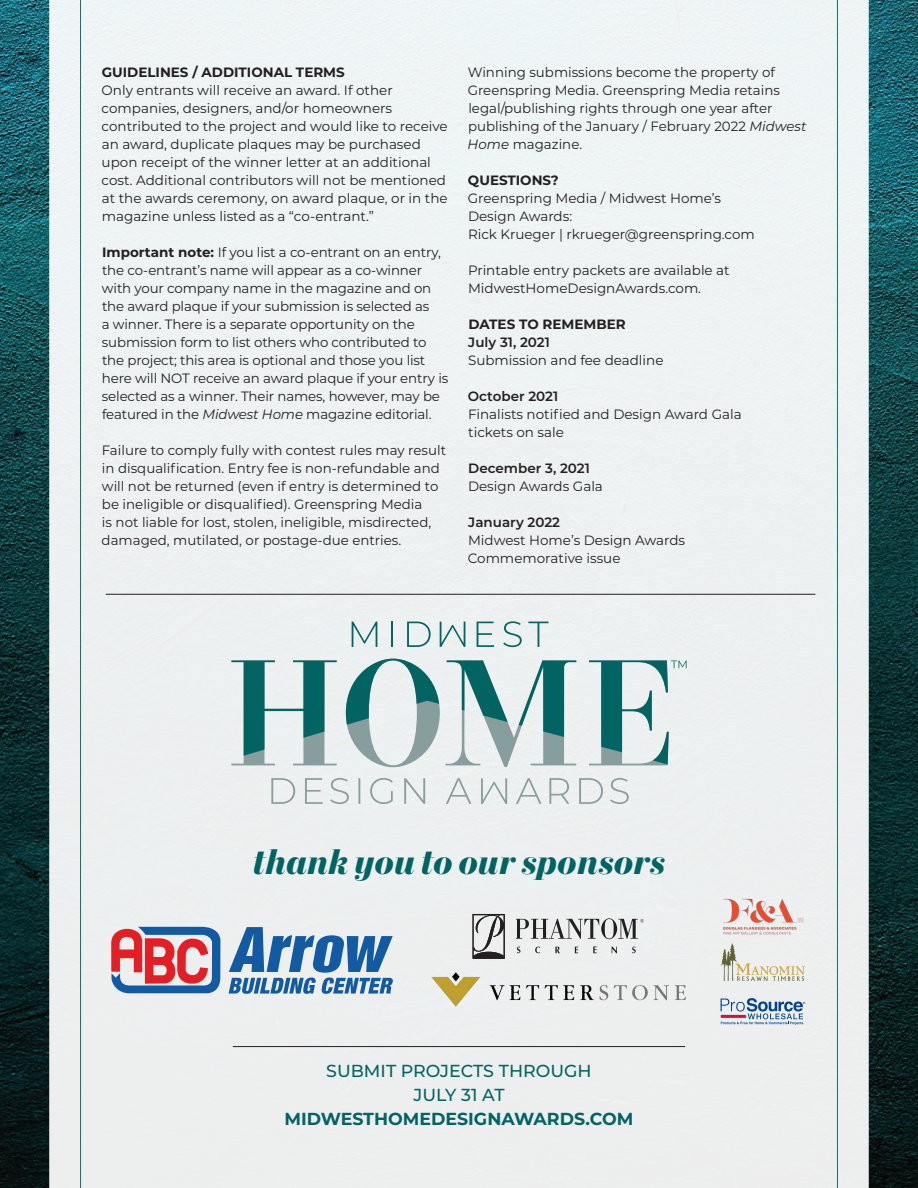
<style>
.page{position:relative;width:918px;height:1188px;background:#fff}
.page>*{position:absolute;margin:0;border:0;box-sizing:border-box;transform-origin:0 0}
.t1{font:italic 700 34.5px "Mort Modern 05 Large";color:#016462}
.t2{font:500 17.4px/24px "Montserrat";color:#016462;text-align:center}
.t3{font:13.5px/18px "Montserrat";color:#231f20}
.t4{font:700 13.5px "Montserrat";color:#231f20}
.t5{font:600 13.5px "Montserrat";color:#231f20}
.s1{font-weight:700}
.s2{font-style:italic}
</style>
<div class="page">
<img style="left:0;top:0;width:918px;height:1188px">
<div style="left:49px;top:0;width:820px;height:1188px;background:#edf0f0"></div>
<div style="left:80px;top:0;width:758px;height:1188px;background:#edf1f1"></div>
<svg style="left:231px;top:764px;width:438px;height:3px"></svg>
<svg style="left:231px;top:659px;width:438px;height:105px;background:#a7c4c3"></svg>
<svg style="left:528px;top:622px;width:21px;height:25px"></svg>
<svg style="left:503px;top:621px;width:19px;height:26px"></svg>
<svg style="left:477px;top:622px;width:17px;height:25px"></svg>
<svg style="left:407px;top:622px;width:24px;height:25px"></svg>
<hr style="left:391px;top:622px;width:2px;height:25px;background:#016462">
<svg style="left:352px;top:622px;width:25px;height:25px"></svg>
<svg style="left:440px;top:622px;width:25px;height:25px"></svg>
<svg style="left:271px;top:778px;width:358px;height:26px;background:#dce2e2"></svg>
<svg style="left:671px;top:661px;width:16px;height:7px"></svg>
<hr style="left:233px;top:1046px;width:452px;height:1px;background:#231f20">
<svg style="left:111px;top:927px;width:109px;height:66px;background:#b17c90"></svg>
<svg style="left:229px;top:927px;width:164px;height:67px;background:#7ea4c7"></svg>
<svg style="left:517px;top:947px;width:3px;height:6px"></svg>
<svg style="left:535px;top:947px;width:5px;height:6px"></svg>
<svg style="left:555px;top:947px;width:5px;height:6px"></svg>
<svg style="left:575px;top:947px;width:3px;height:6px"></svg>
<svg style="left:593px;top:947px;width:4px;height:6px"></svg>
<svg style="left:612px;top:947px;width:5px;height:6px"></svg>
<svg style="left:632px;top:947px;width:4px;height:6px"></svg>
<svg style="left:516px;top:918px;width:128px;height:21px;background:#b3b4b4"></svg>
<svg style="left:473px;top:914px;width:32px;height:45px"></svg>
<img style="left:431px;top:973px;width:254px;height:34px">
<hr style="left:106px;top:594px;width:709px;height:1px;background:#231f20">
<img style="left:721px;top:896px;width:84px;height:40px">
<svg style="left:719px;top:941px;width:88px;height:42px;background:#e1dfd5"></svg>
<svg style="left:721px;top:998px;width:84px;height:27px;background:#adbbce"></svg>
<p class="t4" style="left:102px;top:63px;width:245px">GUIDELINES / ADDITIONAL TERMS</p>
<p class="t3" style="left:102px;top:81px;width:348px">Only entrants will receive an award. If other companies, designers, and/or homeowners contributed to the project and would like to receive an award, duplicate plaques may be purchased upon receipt of the winner letter at an additional cost. Additional contributors will not be mentioned at the awards ceremony, on award plaque, or in the magazine unless listed as a “co-entrant.”</p>
<p class="t3" style="left:102px;top:243px;width:348px"><span class="s1">Important note:</span> If you list a co-entrant on an entry, the co-entrant’s name will appear as a co-winner with your company name in the magazine and on the award plaque if your submission is selected as<br>a winner. There is a separate opportunity on the submission form to list others who contributed to the project; this area is optional and those you list here will NOT receive an award plaque if your entry is selected as a winner. Their names, however, may be featured in the <span class="s2">Midwest Home</span> magazine editorial.</p>
<p class="t3" style="left:102px;top:441px;width:346px">Failure to comply fully with contest rules may result in disqualification. Entry fee is non-refundable and will not be returned (even if entry is determined to be ineligible or disqualified). Greenspring Media<br>is not liable for lost, stolen, ineligible, misdirected, damaged, mutilated, or postage-due entries.</p>
<p class="t3" style="left:468px;top:63px;width:340px">Winning submissions become the property of Greenspring Media. Greenspring Media retains legal/publishing rights through one year after publishing of the January / February 2022 <span class="s2">Midwest Home</span> magazine.</p>
<p class="t4" style="left:468px;top:171px;width:92px">QUESTIONS?</p>
<p class="t3" style="left:468px;top:189px;width:289px">Greenspring Media / Midwest Home’s<br>Design Awards:<br>Rick Krueger | rkrueger@greenspring.com</p>
<p class="t3" style="left:468px;top:261px;width:263px">Printable entry packets are available at<br>MidwestHomeDesignAwards.com.</p>
<p class="t4" style="left:468px;top:315px;width:159px">DATES TO REMEMBER</p>
<p class="t5" style="left:468px;top:333px;width:83px">July 31, 2021</p>
<p class="t3" style="left:468px;top:351px;width:197px">Submission and fee deadline</p>
<p class="t5" style="left:468px;top:387px;width:92px">October 2021</p>
<p class="t3" style="left:468px;top:405px;width:275px">Finalists notified and Design Award Gala tickets on sale</p>
<p class="t5" style="left:468px;top:459px;width:123px">December 3, 2021</p>
<p class="t3" style="left:468px;top:477px;width:136px">Design Awards Gala</p>
<p class="t5" style="left:468px;top:513px;width:93px">January 2022</p>
<p class="t3" style="left:468px;top:531px;width:219px">Midwest Home’s Design Awards<br>Commemorative issue</p>
<p class="t1" style="left:253px;top:840px;width:414px">thank you to our sponsors</p>
<p class="t2" style="left:284px;top:1058px;width:351px">SUBMIT PROJECTS THROUGH<br>JULY 31 AT<br><span class="s1">MIDWESTHOMEDESIGNAWARDS.COM</span></p>
</div>
